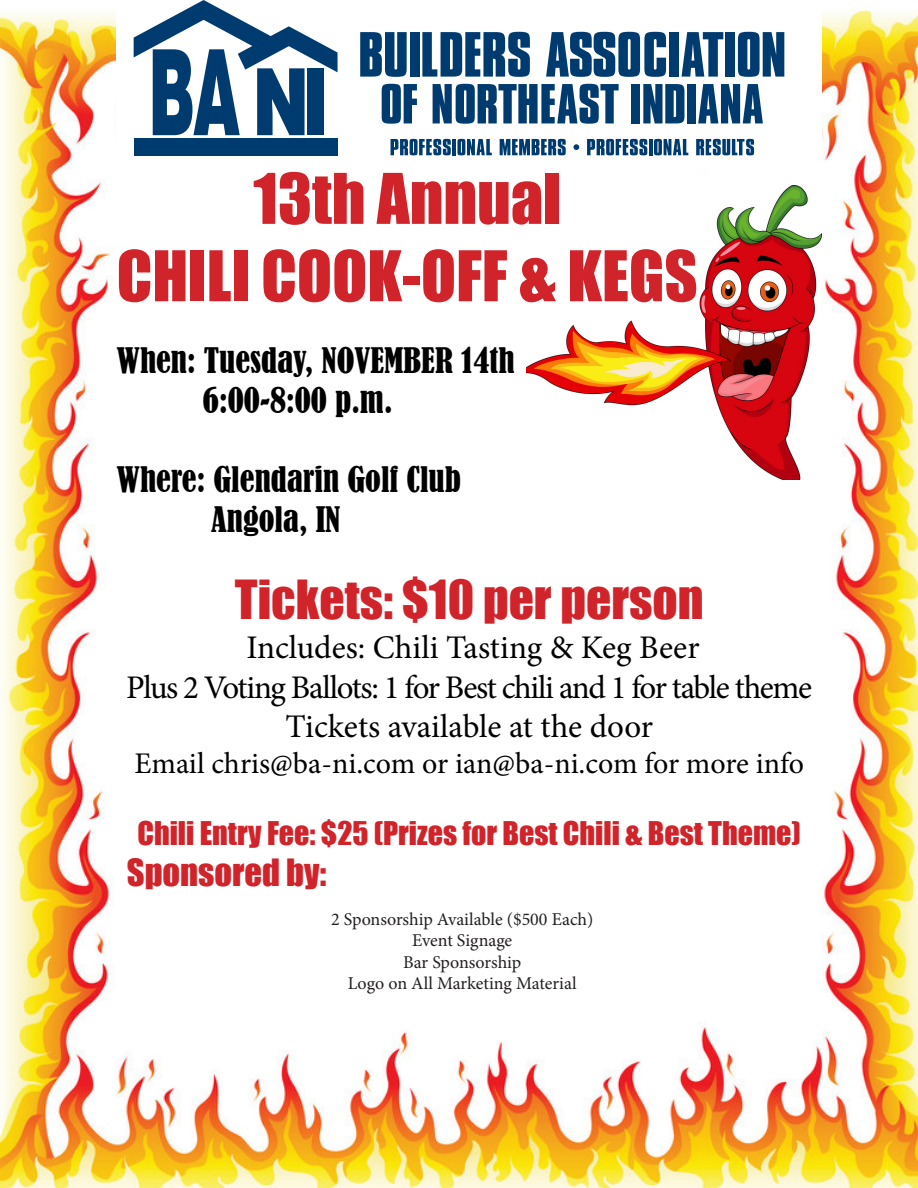
<style>
.page{position:relative;width:918px;height:1188px;background:#fff}
.page>*{position:absolute;margin:0;border:0;box-sizing:border-box;transform-origin:0 0}
.t1{font:64.5px "Impact";color:#d1232a}
.t2{font:49.5px "Impact";color:#d1232a}
.t3{font:34.5px "Impact";color:#d1232a}
.t4{font:condensed 33px "Bernard";color:#000}
.t5{font:33px "Minion Pro";color:#000}
.t6{font:33px "Minion Pro";letter-spacing:-.045em;color:#000}
.t7{font:30px "Impact";color:#d1232a}
.t8{font:30px "Minion Pro";letter-spacing:-.005em;color:#000}
.t9{font:18px "Minion Pro";letter-spacing:-.005em;color:#231f20}
</style>
<div class="page">
<img style="left:0;top:10px;width:918px;height:1178px">
<img style="left:526px;top:185px;width:296px;height:295px">
<div style="left:117px;top:0;width:705px;height:168px;background:#fff"></div>
<svg style="left:360px;top:32px;width:47px;height:45px;background:#2f5f8a"></svg>
<div style="left:410px;top:32px;width:9px;height:45px;background:#003b70"></div>
<svg style="left:422px;top:32px;width:108px;height:45px"></svg>
<svg style="left:546px;top:32px;width:120px;height:45px"></svg>
<div style="left:669px;top:32px;width:10px;height:45px;background:#003b70"></div>
<svg style="left:682px;top:32px;width:41px;height:45px"></svg>
<div style="left:725px;top:32px;width:10px;height:45px;background:#003b70"></div>
<svg style="left:738px;top:32px;width:46px;height:45px;background:#2e5e89"></svg>
<svg style="left:382px;top:84px;width:35px;height:40px"></svg>
<svg style="left:433px;top:84px;width:186px;height:40px"></svg>
<div style="left:631px;top:84px;width:8px;height:39px;background:#003b70"></div>
<svg style="left:643px;top:84px;width:41px;height:39px;background:#2b5c88"></svg>
<div style="left:687px;top:84px;width:9px;height:39px;background:#003b70"></div>
<svg style="left:698px;top:84px;width:65px;height:39px"></svg>
<svg style="left:391px;top:139px;width:60px;height:16px"></svg>
<hr style="left:452px;top:139px;width:4px;height:16px;background:#003b70">
<svg style="left:457px;top:139px;width:35px;height:16px"></svg>
<svg style="left:500px;top:139px;width:66px;height:16px"></svg>
<svg style="left:574px;top:144px;width:5px;height:6px"></svg>
<svg style="left:587px;top:139px;width:60px;height:16px"></svg>
<hr style="left:649px;top:139px;width:3px;height:16px;background:#003b70">
<svg style="left:654px;top:139px;width:34px;height:16px"></svg>
<svg style="left:696px;top:139px;width:58px;height:16px"></svg>
<svg style="left:134px;top:0;width:204px;height:135px"></svg>
<div style="left:134px;top:138px;width:204px;height:17px;background:#003b70"></div>
<p class="t1" style="left:253px;top:149px;width:309px">13th Annual</p>
<p class="t1" style="left:117px;top:226px;width:583px">CHILI COOK-OFF &amp; KEGS</p>
<p class="t4" style="left:117px;top:341px;width:400px">When: Tuesday, NOVEMBER 14th</p>
<p class="t4" style="left:203px;top:381px;width:191px">6:00-8:00 p.m.</p>
<p class="t4" style="left:117px;top:460px;width:346px">Where: Glendarin Golf Club</p>
<p class="t4" style="left:211px;top:500px;width:131px">Angola, IN</p>
<p class="t2" style="left:235px;top:561px;width:470px">Tickets: $10 per person</p>
<p class="t5" style="left:246px;top:626px;width:455px">Includes: Chili Tasting &amp; Keg Beer</p>
<p class="t6" style="left:126px;top:665px;width:687px">Plus 2 Voting Ballots: 1 for Best chili and 1 for table theme</p>
<p class="t5" style="left:285px;top:705px;width:369px">Tickets available at the door</p>
<p class="t8" style="left:134px;top:744px;width:671px">Email chris@ba-ni.com or ian@ba-ni.com for more info</p>
<p class="t7" style="left:137px;top:810px;width:665px">Chili Entry Fee: $25 (Prizes for Best Chili &amp; Best Theme)</p>
<p class="t3" style="left:127px;top:846px;width:201px">Sponsored by:</p>
<p class="t9" style="left:331px;top:907px;width:264px">2 Sponsorship Available ($500 Each)</p>
<p class="t9" style="left:412px;top:928px;width:102px">Event Signage</p>
<p class="t9" style="left:403px;top:950px;width:120px">Bar Sponsorship</p>
<p class="t9" style="left:348px;top:972px;width:230px">Logo on All Marketing Material</p>
</div>
